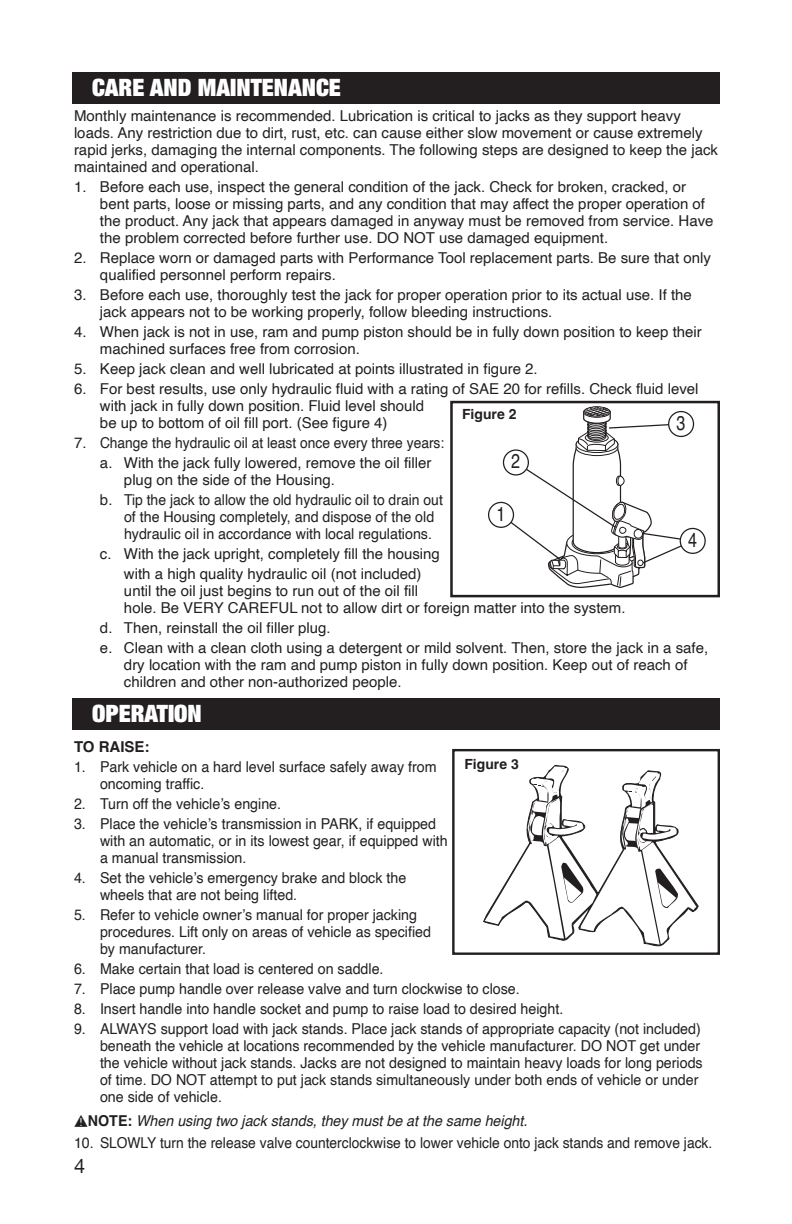
<style>
.page{position:relative;width:792px;height:1224px;background:#fff}
.page>*{position:absolute;margin:0;border:0;box-sizing:border-box;transform-origin:0 0}
.t1{font:900 condensed 24px "Helvetica Neue LT Std";color:#fff}
.t2{font:20px "Helvetica";color:#231f20;scale:.8 1}
.t3{font:20px "Helvetica Neue";color:#231f20}
.t4{font:15px/17px "Helvetica";color:#231f20}
.t5{font:15px "Helvetica";color:#231f20;scale:.95 1}
.t6{font:italic 15px "Helvetica";color:#231f20;scale:.95 1}
.t7{font:700 15px "Helvetica";color:#231f20}
.t8{font:700 14px "Helvetica";color:#231f20}
.s1{font-weight:700;font-style:normal}
</style>
<div class="page">
<div style="left:488px;top:502px;width:26px;height:26px;border:1px solid #231f20;border-radius:50%"></div>
<svg style="left:499px;top:407px;width:195px;height:181px"></svg>
<div style="left:680px;top:528px;width:25px;height:25px;background:#fff;border-radius:50%"></div>
<div style="left:680px;top:528px;width:26px;height:26px;border:1px solid #231f20;border-radius:50%"></div>
<div style="left:450px;top:401px;width:270px;height:196px;border:3px solid #231f20"></div>
<div style="left:72px;top:72px;width:648px;height:31px;background:#231f20"></div>
<div style="left:72px;top:699px;width:648px;height:31px;background:#231f20"></div>
<svg style="left:484px;top:765px;width:214px;height:181px"></svg>
<div style="left:452px;top:749px;width:268px;height:206px;border:2px solid #231f20"></div>
<p class="t1" style="left:92px;top:72px;width:250px">CARE AND MAINTENANCE</p>
<p class="t4" style="left:74px;top:108px;width:646px">Monthly maintenance is recommended. Lubrication is critical to jacks as they support heavy loads. Any restriction due to dirt, rust, etc. can cause either slow movement or cause extremely rapid jerks, damaging the internal components. The following steps are designed to keep the jack maintained and operational.</p>
<p class="t4" style="left:74px;top:179px;width:614px">1. Before each use, inspect the general condition of the jack. Check for broken, cracked, or</p>
<p class="t4" style="left:100px;top:196px;width:607px">bent parts, loose or missing parts, and any condition that may affect the proper operation of</p>
<p class="t4" style="left:100px;top:213px;width:615px">the product. Any jack that appears damaged in anyway must be removed from service. Have</p>
<p class="t4" style="left:100px;top:230px;width:510px">the problem corrected before further use. DO NOT use damaged equipment.</p>
<p class="t4" style="left:74px;top:250px;width:638px">2. Replace worn or damaged parts with Performance Tool replacement parts. Be sure that only</p>
<p class="t4" style="left:100px;top:267px;width:237px">qualified personnel perform repairs.</p>
<p class="t4" style="left:74px;top:287px;width:619px">3. Before each use, thoroughly test the jack for proper operation prior to its actual use. If the</p>
<p class="t4" style="left:100px;top:304px;width:454px">jack appears not to be working properly, follow bleeding instructions.</p>
<p class="t4" style="left:74px;top:324px;width:629px">4. When jack is not in use, ram and pump piston should be in fully down position to keep their</p>
<p class="t4" style="left:100px;top:341px;width:262px">machined surfaces free from corrosion.</p>
<p class="t4" style="left:74px;top:361px;width:465px">5. Keep jack clean and well lubricated at points illustrated in figure 2.</p>
<p class="t4" style="left:74px;top:381px;width:626px">6. For best results, use only hydraulic fluid with a rating of SAE 20 for refills. Check fluid level</p>
<p class="t4" style="left:100px;top:398px;width:326px">with jack in fully down position. Fluid level should</p>
<p class="t4" style="left:100px;top:415px;width:289px">be up to bottom of oil fill port. (See figure 4)</p>
<p class="t4" style="left:74px;top:435px;width:372px">7. Change the hydraulic oil at least once every three years:</p>
<p class="t4" style="left:100px;top:455px;width:333px">a. With the jack fully lowered, remove the oil filler</p>
<p class="t4" style="left:124px;top:472px;width:212px">plug on the side of the Housing.</p>
<p class="t4" style="left:100px;top:492px;width:344px">b. Tip the jack to allow the old hydraulic oil to drain out</p>
<p class="t5" style="left:124px;top:506px;width:328px">of the Housing completely, and dispose of the old</p>
<p class="t5" style="left:124px;top:523px;width:326px">hydraulic oil in accordance with local regulations.</p>
<p class="t4" style="left:100px;top:546px;width:341px">c. With the jack upright, completely fill the housing</p>
<p class="t4" style="left:124px;top:566px;width:299px">with a high quality hydraulic oil (not included)</p>
<p class="t4" style="left:124px;top:583px;width:296px">until the oil just begins to run out of the oil fill</p>
<p class="t4" style="left:124px;top:600px;width:503px">hole. Be VERY CAREFUL not to allow dirt or foreign matter into the system.</p>
<p class="t4" style="left:100px;top:620px;width:232px">d. Then, reinstall the oil filler plug.</p>
<p class="t4" style="left:100px;top:640px;width:610px">e. Clean with a clean cloth using a detergent or mild solvent. Then, store the jack in a safe,</p>
<p class="t4" style="left:124px;top:657px;width:565px">dry location with the ram and pump piston in fully down position. Keep out of reach of</p>
<p class="t4" style="left:124px;top:674px;width:279px">children and other non-authorized people.</p>
<p class="t8" style="left:462px;top:406px;width:56px">Figure 2</p>
<p class="t2" style="left:676px;top:406px;width:13px">3</p>
<p class="t2" style="left:511px;top:444px;width:13px">2</p>
<p class="t2" style="left:496px;top:497px;width:13px">1</p>
<p class="t2" style="left:688px;top:523px;width:13px">4</p>
<p class="t1" style="left:92px;top:698px;width:111px">OPERATION</p>
<p class="t7" style="left:74px;top:738px;width:77px">TO RAISE:</p>
<p class="t5" style="left:74px;top:755px;width:383px">1. Park vehicle on a hard level surface safely away from</p>
<p class="t5" style="left:100px;top:772px;width:111px">oncoming traffic.</p>
<p class="t5" style="left:74px;top:792px;width:220px">2. Turn off the vehicle’s engine.</p>
<p class="t5" style="left:74px;top:812px;width:383px">3. Place the vehicle’s transmission in PARK, if equipped</p>
<p class="t5" style="left:100px;top:829px;width:368px">with an automatic, or in its lowest gear, if equipped with</p>
<p class="t5" style="left:100px;top:846px;width:156px">a manual transmission.</p>
<p class="t5" style="left:74px;top:866px;width:351px">4. Set the vehicle’s emergency brake and block the</p>
<p class="t5" style="left:100px;top:883px;width:209px">wheels that are not being lifted.</p>
<p class="t5" style="left:74px;top:903px;width:363px">5. Refer to vehicle owner’s manual for proper jacking</p>
<p class="t5" style="left:100px;top:920px;width:350px">procedures. Lift only on areas of vehicle as specified</p>
<p class="t5" style="left:100px;top:937px;width:113px">by manufacturer.</p>
<p class="t5" style="left:74px;top:957px;width:327px">6. Make certain that load is centered on saddle.</p>
<p class="t5" style="left:74px;top:977px;width:471px">7. Place pump handle over release valve and turn clockwise to close.</p>
<p class="t5" style="left:74px;top:997px;width:517px">8. Insert handle into handle socket and pump to raise load to desired height.</p>
<p class="t5" style="left:74px;top:1017px;width:661px">9. ALWAYS support load with jack stands. Place jack stands of appropriate capacity (not included)</p>
<p class="t5" style="left:100px;top:1034px;width:633px">beneath the vehicle at locations recommended by the vehicle manufacturer. DO NOT get under</p>
<p class="t5" style="left:100px;top:1051px;width:636px">the vehicle without jack stands. Jacks are not designed to maintain heavy loads for long periods</p>
<p class="t5" style="left:100px;top:1068px;width:632px">of time. DO NOT attempt to put jack stands simultaneously under both ends of vehicle or under</p>
<p class="t5" style="left:100px;top:1085px;width:130px">one side of vehicle.</p>
<p class="t6" style="left:88px;top:1109px;width:464px"><span class="s1">NOTE:</span> When using two jack stands, they must be at the same height.</p>
<p class="t5" style="left:74px;top:1131px;width:673px">10. SLOWLY turn the release valve counterclockwise to lower vehicle onto jack stands and remove jack.</p>
<p class="t8" style="left:464px;top:755px;width:56px">Figure 3</p>
<h2 class="t3" style="left:74px;top:1152px;width:13px">4</h2>
</div>
